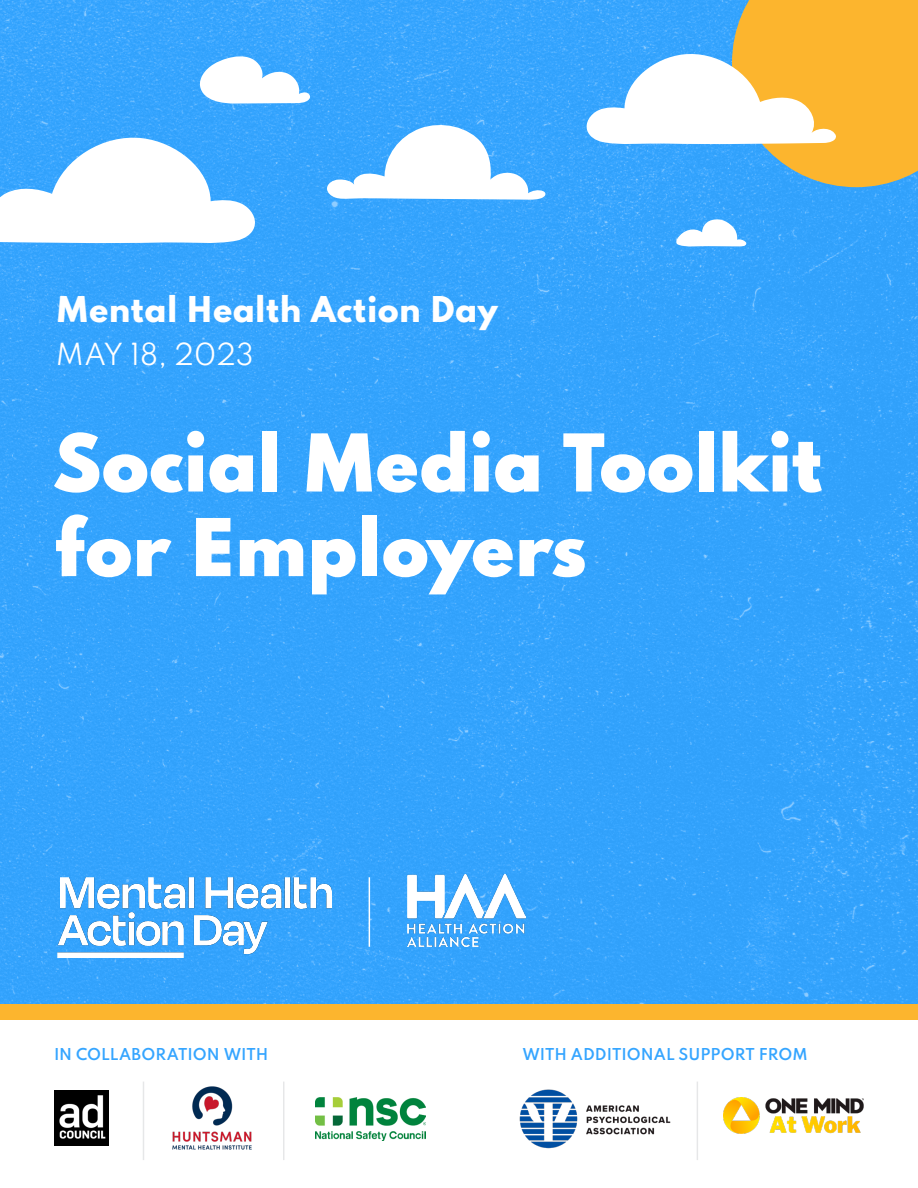
<style>
.page{position:relative;width:918px;height:1188px;background:#35a5ff}
.page>*{position:absolute;margin:0;border:0;box-sizing:border-box;transform-origin:0 0}
.t1{font:100 70.5px/84.6px "Spartan";letter-spacing:-.02em;color:#fff}
.t2{font:100 31.5px "Spartan";letter-spacing:-.01em;color:#fff}
.t3{font:100 27px "Spartan";letter-spacing:-.005em;color:#fff}
.t4{font:100 14.55px "Spartan";color:#35a5ff}
</style>
<div class="page">
<svg style="left:676px;top:219px;width:71px;height:28px"></svg>
<svg style="left:327px;top:121px;width:220px;height:79px"></svg>
<svg style="left:199px;top:55px;width:112px;height:49px"></svg>
<svg style="left:585px;top:0;width:333px;height:187px"></svg>
<svg style="left:0;top:134px;width:257px;height:111px"></svg>
<div style="left:0;top:1005px;width:918px;height:168px;background:#fcb52e"></div>
<div style="left:0;top:1020px;width:918px;height:168px;background:#fff"></div>
<img style="left:408px;top:874px;width:117px;height:73px">
<hr style="left:369px;top:877px;width:1px;height:70px;background:#fff">
<img style="left:57px;top:877px;width:274px;height:80px">
<img style="left:54px;top:1091px;width:55px;height:55px">
<img style="left:172px;top:1086px;width:80px;height:64px">
<hr style="left:143px;top:1082px;width:1px;height:78px;background:#e6e7e8">
<img style="left:315px;top:1097px;width:111px;height:43px">
<img style="left:519px;top:1089px;width:152px;height:59px">
<hr style="left:697px;top:1082px;width:1px;height:78px;background:#e6e7e8">
<hr style="left:283px;top:1082px;width:1px;height:78px;background:#e6e7e8">
<img style="left:724px;top:1097px;width:140px;height:37px">
<p class="t2" style="left:56px;top:285px;width:443px">Mental Health Action Day</p>
<p class="t3" style="left:56px;top:334px;width:199px">MAY 18, 2023</p>
<p class="t1" style="left:54px;top:419px;width:772px">Social Media Toolkit for Employers</p>
<p class="t4" style="left:54px;top:1044px;width:216px">IN COLLABORATION WITH</p>
<p class="t4" style="left:522px;top:1044px;width:287px">WITH ADDITIONAL SUPPORT FROM</p>
</div>
